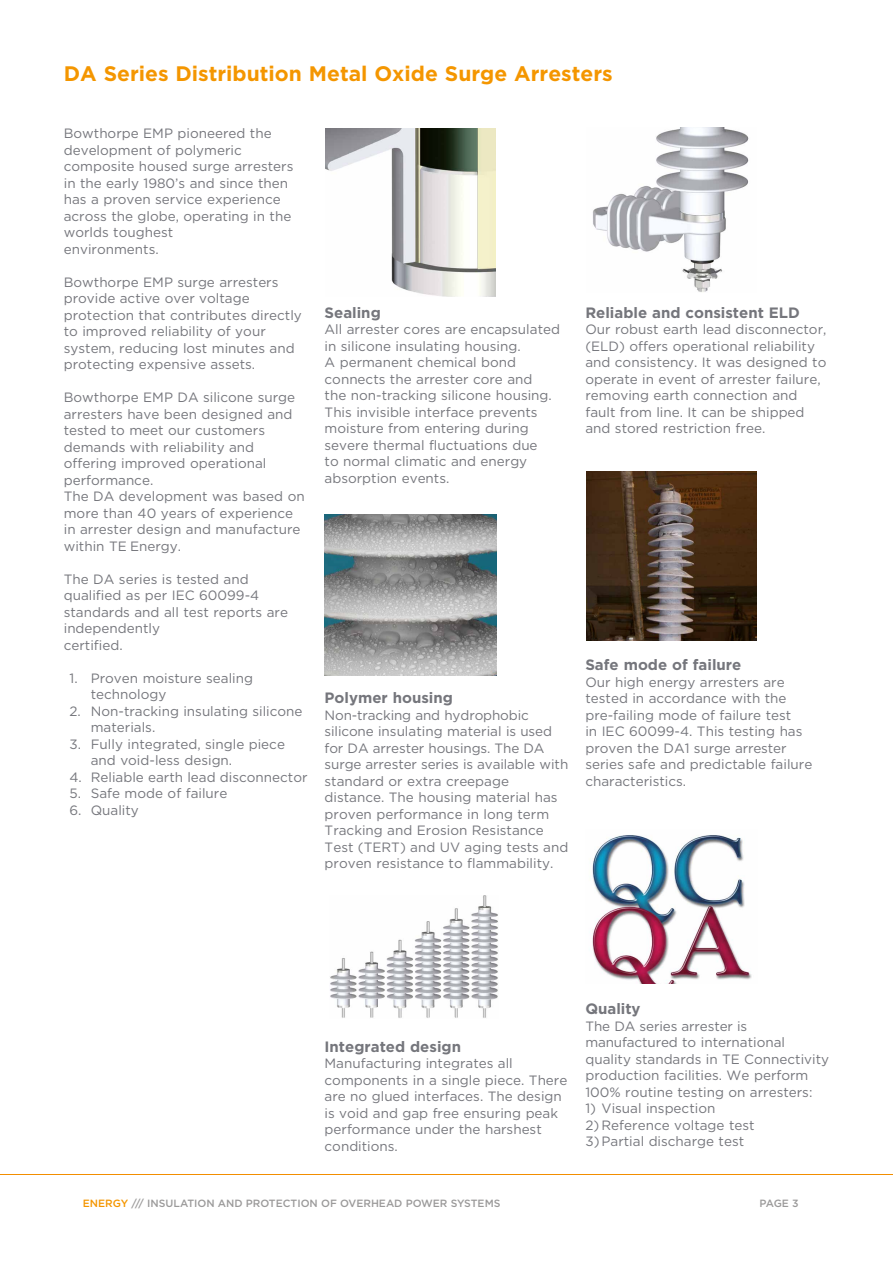
<style>
.page{position:relative;width:893px;height:1263px;background:#fff}
.page>*{position:absolute;margin:0;border:0;box-sizing:border-box;transform-origin:0 0}
.t1{font:700 21px "Gotham";color:#f49600}
.t2{font:700 15px "Gotham";color:#75767c}
.t3{font:13.5px/16.5px "Gotham";color:#75767c}
.t4{font:500 10.5px "Gotham";color:#9b9a9a}
.s1{color:#f49600}
</style>
<div class="page">
<img style="left:325px;top:129px;width:171px;height:167px">
<img style="left:325px;top:515px;width:172px;height:161px">
<img style="left:330px;top:895px;width:168px;height:123px">
<img style="left:593px;top:128px;width:156px;height:164px">
<img style="left:586px;top:472px;width:171px;height:168px">
<img style="left:592px;top:835px;width:160px;height:148px">
<h1 class="t1" style="left:64px;top:59px;width:550px">DA Series Distribution Metal Oxide Surge Arresters</h1>
<p class="t3" style="left:64px;top:125px;width:231px">Bowthorpe EMP pioneered the development of polymeric composite housed surge arresters in the early 1980’s and since then has a proven service experience across the globe, operating in the worlds toughest<br>environments.</p>
<p class="t3" style="left:64px;top:274px;width:240px">Bowthorpe EMP surge arresters provide active over voltage protection that contributes directly to improved reliability of your system, reducing lost minutes and protecting expensive assets.</p>
<p class="t3" style="left:64px;top:389px;width:242px">Bowthorpe EMP DA silicone surge arresters have been designed and tested to meet our customers demands with reliability and offering improved operational performance.<br>The DA development was based on more than 40 years of experience in arrester design and manufacture within TE Energy.</p>
<p class="t3" style="left:64px;top:570px;width:226px">The DA series is tested and qualified as per IEC 60099-4 standards and all test reports are independently<br>certified.</p>
<p class="t3" style="left:91px;top:669px;width:164px;text-indent:-21px">1. Proven moisture sealing technology</p>
<p class="t3" style="left:91px;top:702px;width:213px;text-indent:-21px">2. Non-tracking insulating silicone materials.</p>
<p class="t3" style="left:91px;top:735px;width:196px;text-indent:-21px">3. Fully integrated, single piece and void-less design.</p>
<p class="t3" style="left:70px;top:768px;width:240px">4. Reliable earth lead disconnector</p>
<p class="t3" style="left:70px;top:785px;width:159px">5. Safe mode of failure</p>
<p class="t3" style="left:70px;top:801px;width:71px">6. Quality</p>
<p class="t2" style="left:325px;top:302px;width:58px">Sealing</p>
<p class="t3" style="left:325px;top:321px;width:237px">All arrester cores are encapsulated in silicone insulating housing.<br>A permanent chemical bond connects the arrester core and<br>the non-tracking silicone housing.<br>This invisible interface prevents moisture from entering during severe thermal fluctuations due<br>to normal climatic and energy absorption events.</p>
<p class="t2" style="left:325px;top:688px;width:130px">Polymer housing</p>
<p class="t3" style="left:325px;top:706px;width:245px">Non-tracking and hydrophobic silicone insulating material is used for DA arrester housings. The DA surge arrester series is available with standard or extra creepage distance. The housing material has proven performance in long term Tracking and Erosion Resistance Test (TERT) and UV aging tests and proven resistance to flammability.</p>
<p class="t2" style="left:585px;top:302px;width:216px">Reliable and consistent ELD</p>
<p class="t3" style="left:585px;top:321px;width:243px">Our robust earth lead disconnector, (ELD) offers operational reliability and consistency. It was designed to operate in event of arrester failure, removing earth connection and fault from line. It can be shipped and stored restriction free.</p>
<p class="t2" style="left:585px;top:655px;width:157px">Safe mode of failure</p>
<p class="t3" style="left:585px;top:673px;width:228px">Our high energy arresters are tested in accordance with the pre-failing mode of failure test<br>in IEC 60099-4. This testing has proven the DA1 surge arrester series safe and predictable failure characteristics.</p>
<p class="t2" style="left:325px;top:1036px;width:138px">Integrated design</p>
<p class="t3" style="left:325px;top:1055px;width:244px">Manufacturing integrates all components in a single piece. There are no glued interfaces. The design is void and gap free ensuring peak performance under the harshest conditions.</p>
<p class="t2" style="left:585px;top:999px;width:57px">Quality</p>
<p class="t3" style="left:585px;top:1018px;width:245px">The DA series arrester is manufactured to international quality standards in TE Connectivity production facilities. We perform 100% routine testing on arresters:</p>
<p class="t3" style="left:585px;top:1100px;width:131px">1) Visual inspection</p>
<p class="t3" style="left:585px;top:1117px;width:171px">2) Reference voltage test<br>3)Partial discharge test</p>
<p class="t4" style="left:83px;top:1196px;width:419px"><span class="s1">ENERGY</span> /// INSULATION AND PROTECTION OF OVERHEAD POWER SYSTEMS</p>
<p class="t4" style="left:760px;top:1196px;width:41px">PAGE 3</p>
</div>
